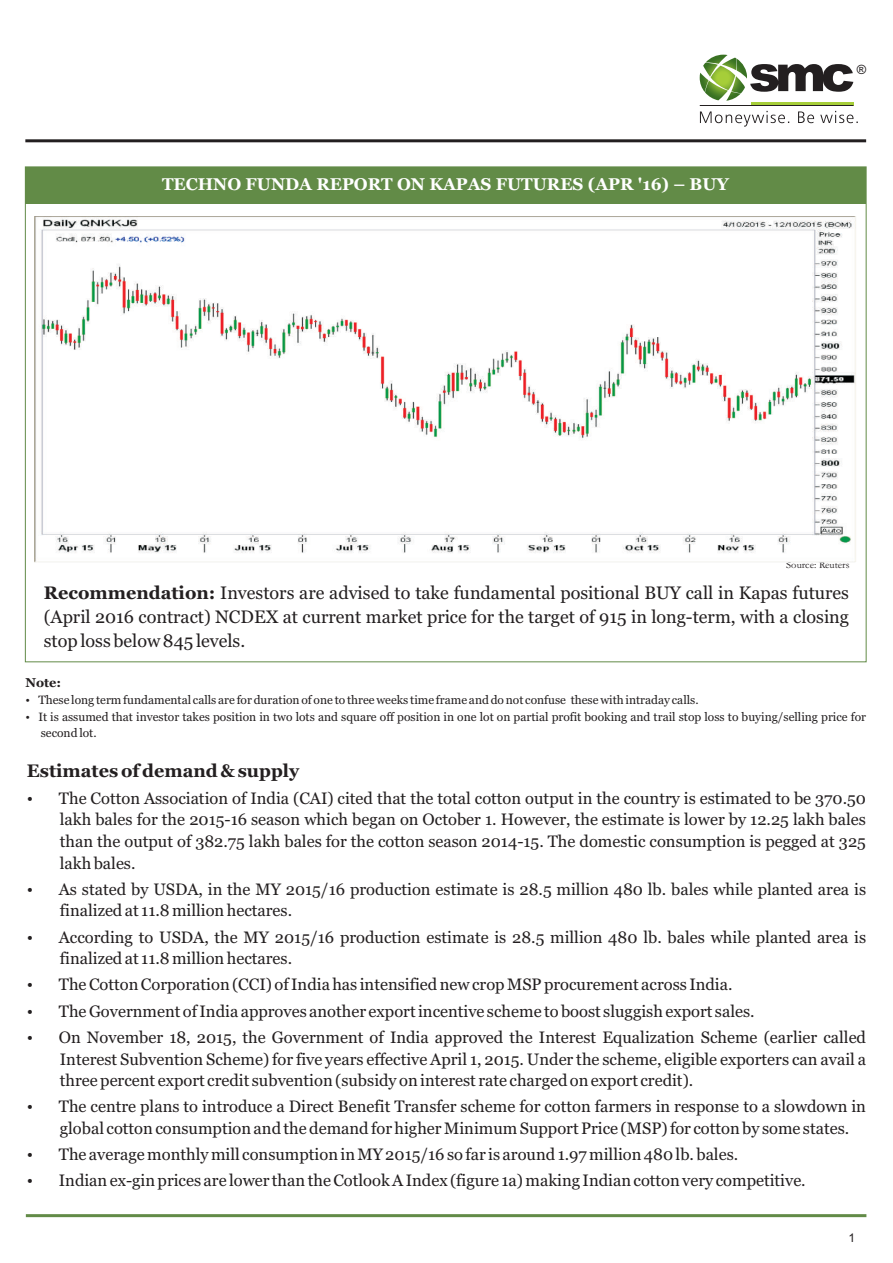
<style>
.page{position:relative;width:893px;height:1263px;background:#fff}
.page>*{position:absolute;margin:0;border:0;box-sizing:border-box;transform-origin:0 0}
.t1{font:18px/23.7px "Georgia";color:#231f20;text-align:justify}
.t2{font:700 18px "Georgia";color:#231f20}
.t3{font:700 16.95px "Georgia";color:#fff}
.t4{font:16.5px/21.6px "Georgia";color:#231f20}
.t5{font:700 12.75px "Georgia";color:#231f20}
.t6{font:12.75px "Arial";color:#231f20}
.t7{font:12px/15.8px "Georgia";color:#231f20}
.t8{font:12px "Arial";color:#231f20}
.t9{font:10.5px "Garamond";color:#231f20}
.s1{font-weight:700}
</style>
<div class="page">
<hr style="left:26px;top:1214px;width:840px;height:3px;background:#628b47">
<hr style="left:25px;top:139px;width:841px;height:3px;background:#231f20">
<div style="left:25px;top:167px;width:841px;height:37px;background:#628b47"></div>
<svg style="left:750px;top:64px;width:103px;height:28px"></svg>
<img style="left:700px;top:55px;width:47px;height:46px">
<hr style="left:750px;top:102px;width:103px;height:3px;background:#a6ce39">
<svg style="left:700px;top:111px;width:158px;height:16px"></svg>
<hr style="left:700px;top:105px;width:153px;height:1px;background:#231f20">
<img style="left:35px;top:216px;width:821px;height:346px">
<p class="t3" style="left:162px;top:177px;width:568px">TECHNO FUNDA REPORT ON KAPAS FUTURES (APR '16) – BUY</p>
<p class="t6" style="left:857px;top:64px;width:11px">®</p>
<p class="t9" style="left:786px;top:561px;width:65px">Source: Reuters</p>
<p class="t1" style="left:44px;top:583px;width:807px"><span class="s1">Recommendation:</span> Investors are advised to take fundamental positional BUY call in Kapas futures (April 2016 contract) NCDEX at current market price for the target of 915 in long-term, with a closing stop loss below 845 levels.</p>
<p class="t5" style="left:25px;top:677px;width:37px">Note:</p>
<p class="t7" style="left:25px;top:693px;width:675px">•These long term fundamental calls are for duration of one to three weeks time frame and do not confuse these with intraday calls.</p>
<p class="t7" style="left:41px;top:710px;width:827px;text-indent:-15px">•It is assumed that investor takes position in two lots and square off position in one lot on partial profit booking and trail stop loss to buying/selling price for second lot.</p>
<p class="t2" style="left:27px;top:763px;width:274px">Estimates of demand &amp; supply</p>
<p class="t4" style="left:60px;top:789px;width:808px;text-align:justify;text-indent:-33px">•The Cotton Association of India (CAI) cited that the total cotton output in the country is estimated to be 370.50 lakh bales for the 2015-16 season which began on October 1. However, the estimate is lower by 12.25 lakh bales than the output of 382.75 lakh bales for the cotton season 2014-15. The domestic consumption is pegged at 325 lakh bales.</p>
<p class="t4" style="left:60px;top:879px;width:808px;text-indent:-33px">•As stated by USDA, in the MY 2015/16 production estimate is 28.5 million 480 lb. bales while planted area is finalized at 11.8 million hectares.</p>
<p class="t4" style="left:60px;top:927px;width:808px;text-indent:-33px">•According to USDA, the MY 2015/16 production estimate is 28.5 million 480 lb. bales while planted area is finalized at 11.8 million hectares.</p>
<p class="t4" style="left:27px;top:975px;width:707px">•The Cotton Corporation (CCI) of India has intensified new crop MSP procurement across India.</p>
<p class="t4" style="left:27px;top:1001px;width:729px">•The Government of India approves another export incentive scheme to boost sluggish export sales.</p>
<p class="t4" style="left:60px;top:1028px;width:808px;text-align:justify;text-indent:-33px">•On November 18, 2015, the Government of India approved the Interest Equalization Scheme (earlier called Interest Subvention Scheme) for five years effective April 1, 2015. Under the scheme, eligible exporters can avail a three percent export credit subvention (subsidy on interest rate charged on export credit).</p>
<p class="t4" style="left:60px;top:1097px;width:808px;text-indent:-33px">•The centre plans to introduce a Direct Benefit Transfer scheme for cotton farmers in response to a slowdown in global cotton consumption and the demand for higher Minimum Support Price (MSP) for cotton by some states.</p>
<p class="t4" style="left:27px;top:1145px;width:713px">•The average monthly mill consumption in MY 2015/16 so far is around 1.97 million 480 lb. bales.</p>
<p class="t4" style="left:27px;top:1171px;width:780px">•Indian ex-gin prices are lower than the Cotlook A Index (figure 1a) making Indian cotton very competitive.</p>
<p class="t8" style="left:849px;top:1233px;width:8px">1</p>
</div>
